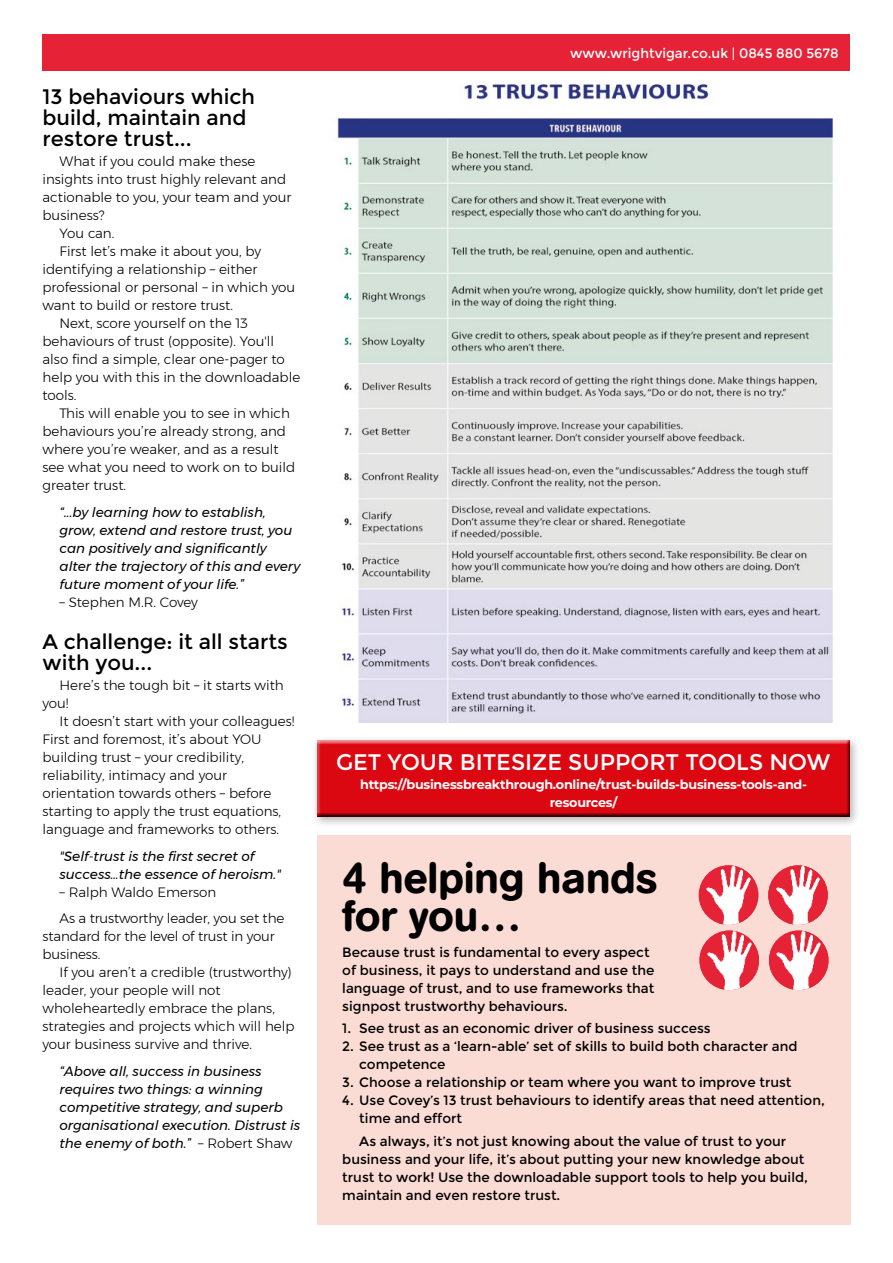
<style>
.page{position:relative;width:893px;height:1263px;background:#fff}
.page>*{position:absolute;margin:0;border:0;box-sizing:border-box;transform-origin:0 0}
.SUBHEAD{font:500 43.5px/37.5px "AG Buch Rounded BQ";color:#000}
.SUBHEAD_SM{font:22.5px "Montserrat";color:#fff}
.SUBHEAD-2{font:21px/21px "Montserrat";color:#000}
.body{font:300 13.5px/18px "Montserrat";color:#000}
.QUOTE{font:italic 13.5px/18px "Montserrat";color:#000}
.body-2{font:13.5px/18px "Montserrat";color:#000}
.BULLIT{font:13.5px/18px "Montserrat";color:#000}
.QUOTE-2{font:300 13.5px "Montserrat";color:#000}
.t1{font:13.5px "Montserrat";color:#fff}
.body-3{font:700 12.75px/18px "Montserrat";letter-spacing:-.02em;color:#fff;text-align:center}
.s1{font-weight:300;font-style:normal}
</style>
<div class="page">
<div style="left:43px;top:34px;width:807px;height:36px;background:#e62336"></div>
<div style="left:317px;top:835px;width:533px;height:390px;background:#fbdcd4"></div>
<img style="left:699px;top:865px;width:59px;height:60px;border-radius:30px">
<img style="left:768px;top:865px;width:60px;height:60px;border-radius:30px">
<img style="left:699px;top:930px;width:60px;height:60px;border-radius:30px">
<img style="left:769px;top:930px;width:59px;height:60px;border-radius:30px">
<div style="left:311px;top:735px;width:550px;height:93px;background:#000;opacity:.3"></div>
<div style="left:312px;top:736px;width:541px;height:81px;background:#fff"></div>
<div style="left:314px;top:738px;width:540px;height:79px;background:#000;opacity:.75"></div>
<img style="left:337px;top:84px;width:496px;height:639px">
<p class="SUBHEAD-2" style="left:43px;top:87px;width:214px">13 behaviours which build, maintain and restore trust...</p>
<p class="body" style="left:43px;top:152px;width:250px;text-indent:17px">What if you could make these insights into trust highly relevant and actionable to you, your team and your business?</p>
<p class="body" style="left:60px;top:224px;width:56px">You can.</p>
<p class="body" style="left:43px;top:242px;width:254px;text-indent:17px">First let’s make it about you, by identifying a relationship – either professional or personal – in which you want to build or restore trust.</p>
<p class="body" style="left:43px;top:314px;width:259px;text-indent:17px">Next, score yourself on the 13 behaviours of trust (opposite). You'll also find a simple, clear one-pager to help you with this in the downloadable tools.</p>
<p class="body" style="left:43px;top:404px;width:254px;text-indent:17px">This will enable you to see in which behaviours you’re already strong, and where you’re weaker, and as a result see what you need to work on to build greater trust.</p>
<p class="QUOTE" style="left:60px;top:503px;width:242px">“...by learning how to establish, grow, extend and restore trust, you can positively and significantly alter the trajectory of this and every future moment of your life.”</p>
<p class="QUOTE-2" style="left:60px;top:592px;width:140px">– Stephen M.R. Covey</p>
<p class="SUBHEAD-2" style="left:43px;top:632px;width:247px">A challenge: it all starts with you...</p>
<p class="body" style="left:43px;top:676px;width:243px;text-indent:17px">Here’s the tough bit – it starts with you!</p>
<p class="body" style="left:43px;top:712px;width:254px;text-indent:17px">It doesn’t start with your colleagues!<br>First and foremost, it’s about YOU building trust – your credibility, reliability, intimacy and your orientation towards others – before starting to apply the trust equations, language and frameworks to others.</p>
<p class="QUOTE" style="left:60px;top:847px;width:223px">"Self-trust is the first secret of success…the essence of heroism."</p>
<p class="QUOTE-2" style="left:60px;top:882px;width:158px">– Ralph Waldo Emerson</p>
<p class="body" style="left:43px;top:909px;width:243px;text-indent:17px">As a trustworthy leader, you set the standard for the level of trust in your business.</p>
<p class="body" style="left:43px;top:963px;width:254px;text-indent:17px">If you aren’t a credible (trustworthy) leader, your people will not wholeheartedly embrace the plans, strategies and projects which will help your business survive and thrive.</p>
<p class="QUOTE" style="left:60px;top:1062px;width:242px">“Above all, success in business requires two things: a winning competitive strategy, and superb organisational execution. Distrust is the enemy of both.” <span class="s1">– Robert Shaw</span></p>
<p class="t1" style="left:570px;top:45px;width:270px">www.wrightvigar.co.uk | 0845 880 5678</p>
<p class="SUBHEAD_SM" style="left:336px;top:749px;width:496px">GET YOUR BITESIZE SUPPORT TOOLS NOW</p>
<p class="body-3" style="left:360px;top:775px;width:448px">https://businessbreakthrough.online/trust-builds-business-tools-and&shy;resources/</p>
<p class="SUBHEAD" style="left:342px;top:860px;width:317px">4 helping hands for you…</p>
<p class="body-2" style="left:342px;top:943px;width:314px">Because trust is fundamental to every aspect of business, it pays to understand and use the language of trust, and to use frameworks that signpost trustworthy behaviours.</p>
<p class="BULLIT" style="left:342px;top:1020px;width:370px">1. See trust as an economic driver of business success</p>
<p class="BULLIT" style="left:359px;top:1038px;width:440px;text-indent:-17px">2. See trust as a ‘learn-able’ set of skills to build both character and competence</p>
<p class="BULLIT" style="left:342px;top:1074px;width:451px">3. Choose a relationship or team where you want to improve trust</p>
<p class="BULLIT" style="left:359px;top:1092px;width:467px;text-indent:-17px">4. Use Covey’s 13 trust behaviours to identify areas that need attention, time and effort</p>
<p class="body-2" style="left:342px;top:1132px;width:467px;text-indent:17px">As always, it’s not just knowing about the value of trust to your business and your life, it’s about putting your new knowledge about trust to work! Use the downloadable support tools to help you build, maintain and even restore trust.</p>
</div>
